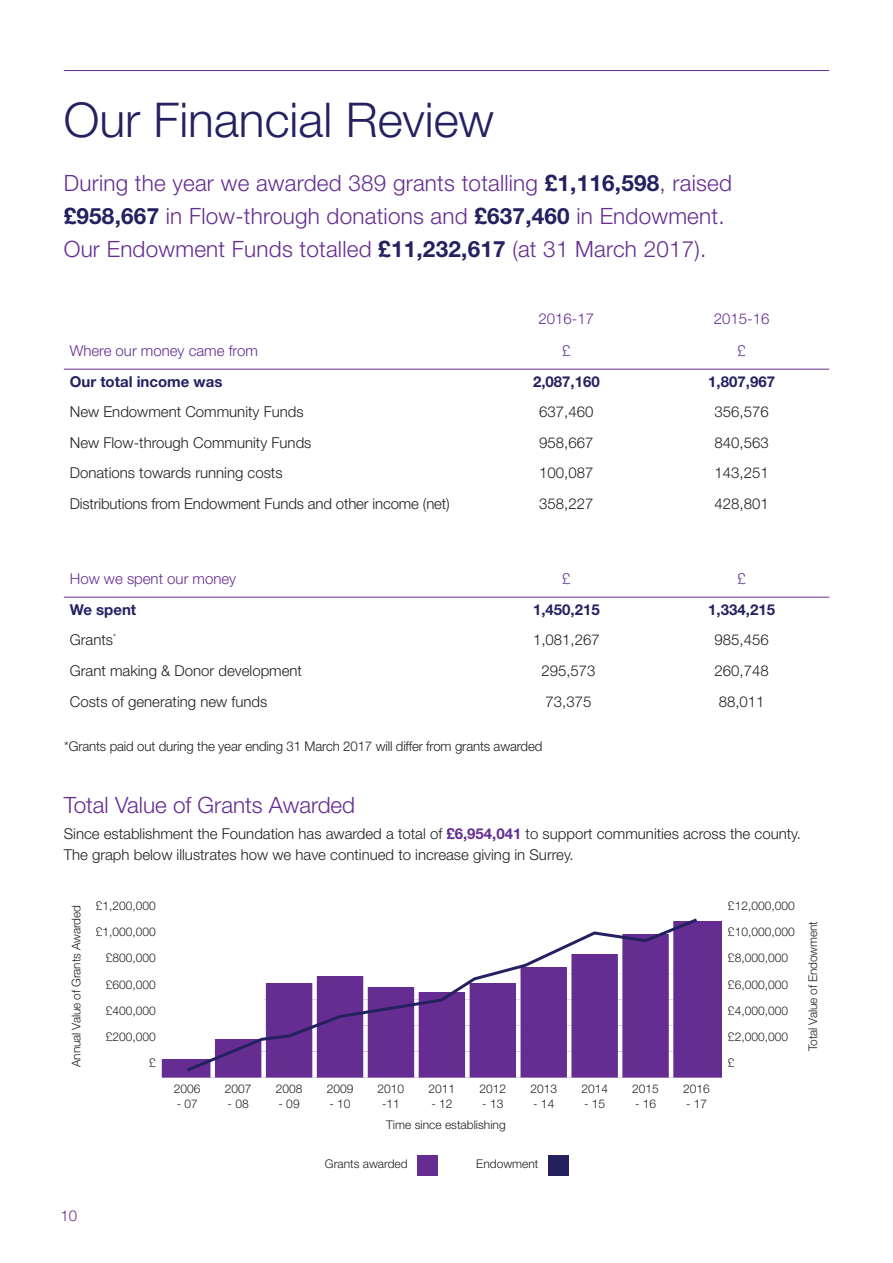
<style>
.page{position:relative;width:893px;height:1263px;background:#fff}
.page>*{position:absolute;margin:0;border:0;box-sizing:border-box;transform-origin:0 0}
.t1{font:300 48px "Helvetica Neue LT";color:#252161}
.t2{font:300 22.5px/33px "Helvetica Neue LT";letter-spacing:.01em;color:#652d91}
.t3{font:300 15px/20.2px "Helvetica Neue LT";color:#231f20}
.t4{font:700 15px "Helvetica Neue LT";color:#252161}
.t5{font:300 15px "Helvetica Neue LT";color:#652d91}
.t6{font:300 13.5px "Helvetica Neue LT";letter-spacing:-.01em;color:#231f20}
.t7{font:300 12px/14.4px "Helvetica Neue LT";color:#231f20;text-align:center}
.s1{font-weight:700;color:#252161}
.s2{font-weight:700;color:#652d91}
</style>
<div class="page">
<hr style="left:64px;top:70px;width:765px;height:1px;background:#652d91">
<hr style="left:64px;top:369px;width:415px;height:1px;background:#652d91">
<hr style="left:479px;top:369px;width:175px;height:1px;background:#652d91">
<hr style="left:654px;top:369px;width:175px;height:1px;background:#652d91">
<hr style="left:64px;top:597px;width:415px;height:1px;background:#652d91">
<hr style="left:479px;top:597px;width:175px;height:1px;background:#652d91">
<hr style="left:654px;top:597px;width:175px;height:1px;background:#652d91">
<svg style="left:162px;top:921px;width:560px;height:157px;fill:#652d91"></svg>
<div style="left:210px;top:1051px;width:5px;height:27px;background:#fff"></div>
<div style="left:261px;top:1051px;width:5px;height:27px;background:#fff"></div>
<div style="left:312px;top:1051px;width:5px;height:27px;background:#fff"></div>
<div style="left:363px;top:1051px;width:5px;height:27px;background:#fff"></div>
<div style="left:414px;top:1051px;width:5px;height:27px;background:#fff"></div>
<div style="left:465px;top:1051px;width:5px;height:27px;background:#fff"></div>
<svg style="left:516px;top:1074px;width:4px;height:4px"></svg>
<svg style="left:567px;top:1074px;width:4px;height:4px"></svg>
<svg style="left:618px;top:1074px;width:4px;height:4px"></svg>
<svg style="left:669px;top:1074px;width:4px;height:4px"></svg>
<div style="left:418px;top:1155px;width:20px;height:20px;background:#652d91"></div>
<div style="left:549px;top:1155px;width:20px;height:20px;background:#252161"></div>
<div style="left:158px;top:1040px;width:56px;height:19px;background:#fff"></div>
<svg style="left:183px;top:918px;width:517px;height:156px"></svg>
<h1 class="t1" style="left:64px;top:91px;width:432px">Our Financial Review</h1>
<h2 class="t2" style="left:64px;top:166px;width:670px">During the year we awarded 389 grants totalling <span class="s1">£1,116,598</span>, raised <span class="s1">£958,667</span> in Flow-through donations and <span class="s1">£637,460</span> in Endowment.<br>Our Endowment Funds totalled <span class="s1">£11,232,617</span> (at 31 March 2017).</h2>
<p class="t5" style="left:539px;top:309px;width:57px">2016-17</p>
<p class="t5" style="left:714px;top:309px;width:57px">2015-16</p>
<p class="t5" style="left:70px;top:342px;width:190px">Where our money came from</p>
<p class="t5" style="left:562px;top:342px;width:10px">£</p>
<p class="t5" style="left:737px;top:342px;width:10px">£</p>
<p class="t4" style="left:70px;top:372px;width:154px">Our total income was</p>
<p class="t4" style="left:533px;top:372px;width:68px">2,087,160</p>
<p class="t4" style="left:708px;top:372px;width:68px">1,807,967</p>
<p class="t3" style="left:70px;top:402px;width:235px">New Endowment Community Funds</p>
<p class="t3" style="left:539px;top:402px;width:56px">637,460</p>
<p class="t3" style="left:714px;top:402px;width:56px">356,576</p>
<p class="t3" style="left:70px;top:432px;width:243px">New Flow-through Community Funds</p>
<p class="t3" style="left:539px;top:432px;width:56px">958,667</p>
<p class="t3" style="left:714px;top:432px;width:56px">840,563</p>
<p class="t3" style="left:70px;top:463px;width:214px">Donations towards running costs</p>
<p class="t3" style="left:539px;top:463px;width:56px">100,087</p>
<p class="t3" style="left:714px;top:463px;width:56px">143,251</p>
<p class="t3" style="left:70px;top:493px;width:381px">Distributions from Endowment Funds and other income (net)</p>
<p class="t3" style="left:539px;top:493px;width:56px">358,227</p>
<p class="t3" style="left:714px;top:493px;width:56px">428,801</p>
<p class="t5" style="left:70px;top:570px;width:168px">How we spent our money</p>
<p class="t5" style="left:562px;top:570px;width:10px">£</p>
<p class="t5" style="left:737px;top:570px;width:10px">£</p>
<p class="t4" style="left:70px;top:600px;width:68px">We spent</p>
<p class="t4" style="left:533px;top:600px;width:68px">1,450,215</p>
<p class="t4" style="left:708px;top:600px;width:68px">1,334,215</p>
<p class="t3" style="left:70px;top:630px;width:48px">Grants<sup>*</sup></p>
<p class="t3" style="left:533px;top:630px;width:68px">1,081,267</p>
<p class="t3" style="left:714px;top:630px;width:56px">985,456</p>
<p class="t3" style="left:70px;top:660px;width:234px">Grant making &amp; Donor development</p>
<p class="t3" style="left:541px;top:660px;width:56px">295,573</p>
<p class="t3" style="left:714px;top:660px;width:56px">260,748</p>
<p class="t3" style="left:70px;top:691px;width:199px">Costs of generating new funds</p>
<p class="t3" style="left:546px;top:691px;width:47px">73,375</p>
<p class="t3" style="left:719px;top:691px;width:47px">88,011</p>
<p class="t6" style="left:64px;top:738px;width:480px">*Grants paid out during the year ending 31 March 2017 will differ from grants awarded</p>
<h2 class="t2" style="left:64px;top:788px;width:293px">Total Value of Grants Awarded</h2>
<p class="t3" style="left:64px;top:823px;width:739px">Since establishment the Foundation has awarded a total of <span class="s2">£6,954,041</span> to support communities across the county.<br>The graph below illustrates how we have continued to increase giving in Surrey.</p>
<p class="t7" style="left:69px;top:1067px;width:163px;rotate:-90deg">Annual Value of Grants Awarded</p>
<p class="t7" style="left:96px;top:898px;width:62px">£1,200,000</p>
<p class="t7" style="left:728px;top:898px;width:68px">£12,000,000</p>
<p class="t7" style="left:96px;top:924px;width:62px">£1,000,000</p>
<p class="t7" style="left:728px;top:924px;width:68px">£10,000,000</p>
<p class="t7" style="left:106px;top:951px;width:52px">£800,000</p>
<p class="t7" style="left:728px;top:951px;width:62px">£8,000,000</p>
<p class="t7" style="left:106px;top:977px;width:52px">£600,000</p>
<p class="t7" style="left:728px;top:977px;width:62px">£6,000,000</p>
<p class="t7" style="left:106px;top:1003px;width:52px">£400,000</p>
<p class="t7" style="left:728px;top:1003px;width:62px">£4,000,000</p>
<p class="t7" style="left:106px;top:1029px;width:52px">£200,000</p>
<p class="t7" style="left:728px;top:1029px;width:62px">£2,000,000</p>
<p class="t7" style="left:149px;top:1055px;width:8px">£</p>
<p class="t7" style="left:728px;top:1055px;width:8px">£</p>
<p class="t7" style="left:174px;top:1081px;width:28px">2006</p>
<p class="t7" style="left:177px;top:1096px;width:23px">- 07</p>
<p class="t7" style="left:225px;top:1081px;width:28px">2007</p>
<p class="t7" style="left:228px;top:1096px;width:23px">- 08</p>
<p class="t7" style="left:276px;top:1081px;width:28px">2008</p>
<p class="t7" style="left:279px;top:1096px;width:23px">- 09</p>
<p class="t7" style="left:327px;top:1081px;width:28px">2009</p>
<p class="t7" style="left:329px;top:1096px;width:23px">- 10</p>
<p class="t7" style="left:378px;top:1081px;width:28px">2010 -11</p>
<p class="t7" style="left:429px;top:1081px;width:28px">2011</p>
<p class="t7" style="left:479px;top:1081px;width:28px">2012</p>
<p class="t7" style="left:482px;top:1096px;width:23px">- 13</p>
<p class="t7" style="left:530px;top:1081px;width:28px">2013</p>
<p class="t7" style="left:533px;top:1096px;width:23px">- 14</p>
<p class="t7" style="left:581px;top:1081px;width:28px">2014</p>
<p class="t7" style="left:584px;top:1096px;width:23px">- 15</p>
<p class="t7" style="left:632px;top:1081px;width:28px">2015</p>
<p class="t7" style="left:635px;top:1096px;width:23px">- 16</p>
<p class="t7" style="left:683px;top:1081px;width:28px">2016</p>
<p class="t7" style="left:686px;top:1096px;width:23px">- 17</p>
<p class="t7" style="left:431px;top:1096px;width:23px">- 12</p>
<p class="t7" style="left:386px;top:1117px;width:121px">Time since establishing</p>
<p class="t7" style="left:325px;top:1156px;width:84px">Grants awarded</p>
<p class="t7" style="left:476px;top:1156px;width:64px">Endowment</p>
<p class="t7" style="left:806px;top:1051px;width:131px;rotate:-90deg">Total Value of Endowment</p>
<p class="t5" style="left:60px;top:1207px;width:18px">10</p>
</div>
